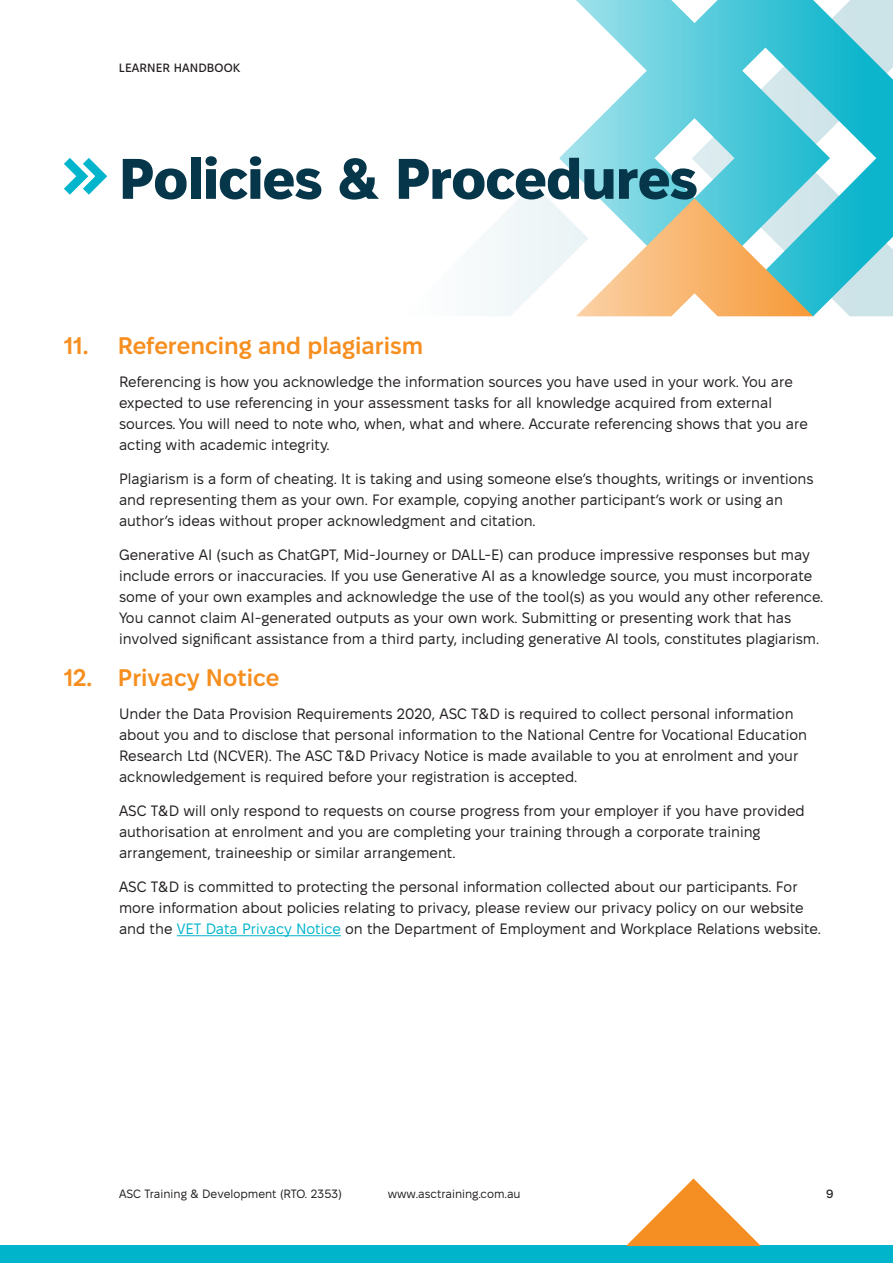
<style>
.page{position:relative;width:893px;height:1263px;background:#fff}
.page>*{position:absolute;margin:0;border:0;box-sizing:border-box;transform-origin:0 0}
.Heading{font:800 57px "Fixel Text";letter-spacing:-.01em;color:#06364a}
.t1{font:600 24px "Fixel Text";color:#f68f20}
.Body{font:15px/21px "Fixel Text";color:#231f20}
.t2{font:12px "Fixel Text";color:#231f20}
.t3{font:500 12px "Fixel Text";letter-spacing:.01em;color:#231f20}
.s1{color:#00b5cb}
</style>
<div class="page">
<div style="left:0;top:1246px;width:893px;height:17px;background:#00b5cb"></div>
<svg style="left:559px;top:0;width:334px;height:316px"></svg>
<svg style="left:489px;top:184px;width:324px;height:132px"></svg>
<svg style="left:626px;top:1178px;width:135px;height:68px"></svg>
<hr style="left:177px;top:935px;width:164px;height:1px;background:#00b5cb">
<svg style="left:64px;top:158px;width:43px;height:37px"></svg>
<p class="t3" style="left:119px;top:60px;width:123px">LEARNER HANDBOOK</p>
<p class="Heading" style="left:119px;top:138px;width:580px">Policies &amp; Procedures</p>
<p class="t1" style="left:64px;top:329px;width:361px">11. Referencing and plagiarism</p>
<p class="Body" style="left:119px;top:372px;width:690px">Referencing is how you acknowledge the information sources you have used in your work. You are expected to use referencing in your assessment tasks for all knowledge acquired from external sources. You will need to note who, when, what and where. Accurate referencing shows that you are acting with academic integrity.</p>
<p class="Body" style="left:119px;top:469px;width:696px">Plagiarism is a form of cheating. It is taking and using someone else’s thoughts, writings or inventions and representing them as your own. For example, copying another participant’s work or using an author’s ideas without proper acknowledgment and citation.</p>
<p class="Body" style="left:119px;top:545px;width:706px">Generative AI (such as ChatGPT, Mid-Journey or DALL-E) can produce impressive responses but may include errors or inaccuracies. If you use Generative AI as a knowledge source, you must incorporate some of your own examples and acknowledge the use of the tool(s) as you would any other reference.<br>You cannot claim AI-generated outputs as your own work. Submitting or presenting work that has involved significant assistance from a third party, including generative AI tools, constitutes plagiarism.</p>
<p class="t1" style="left:64px;top:661px;width:217px">12. Privacy Notice</p>
<p class="Body" style="left:119px;top:704px;width:689px">Under the Data Provision Requirements 2020, ASC T&amp;D is required to collect personal information about you and to disclose that personal information to the National Centre for Vocational Education Research Ltd (NCVER). The ASC T&amp;D Privacy Notice is made available to you at enrolment and your acknowledgement is required before your registration is accepted.</p>
<p class="Body" style="left:119px;top:801px;width:687px">ASC T&amp;D will only respond to requests on course progress from your employer if you have provided authorisation at enrolment and you are completing your training through a corporate training arrangement, traineeship or similar arrangement.</p>
<p class="Body" style="left:119px;top:877px;width:703px">ASC T&amp;D is committed to protecting the personal information collected about our participants. For more information about policies relating to privacy, please review our privacy policy on our website and the <span class="s1">VET Data Privacy Notice</span> on the Department of Employment and Workplace Relations website.</p>
<p class="t2" style="left:119px;top:1186px;width:224px">ASC Training &amp; Development (RTO. 2353)</p>
<p class="t2" style="left:388px;top:1186px;width:134px">www.asctraining.com.au</p>
<p class="t3" style="left:826px;top:1186px;width:9px">9</p>
</div>
